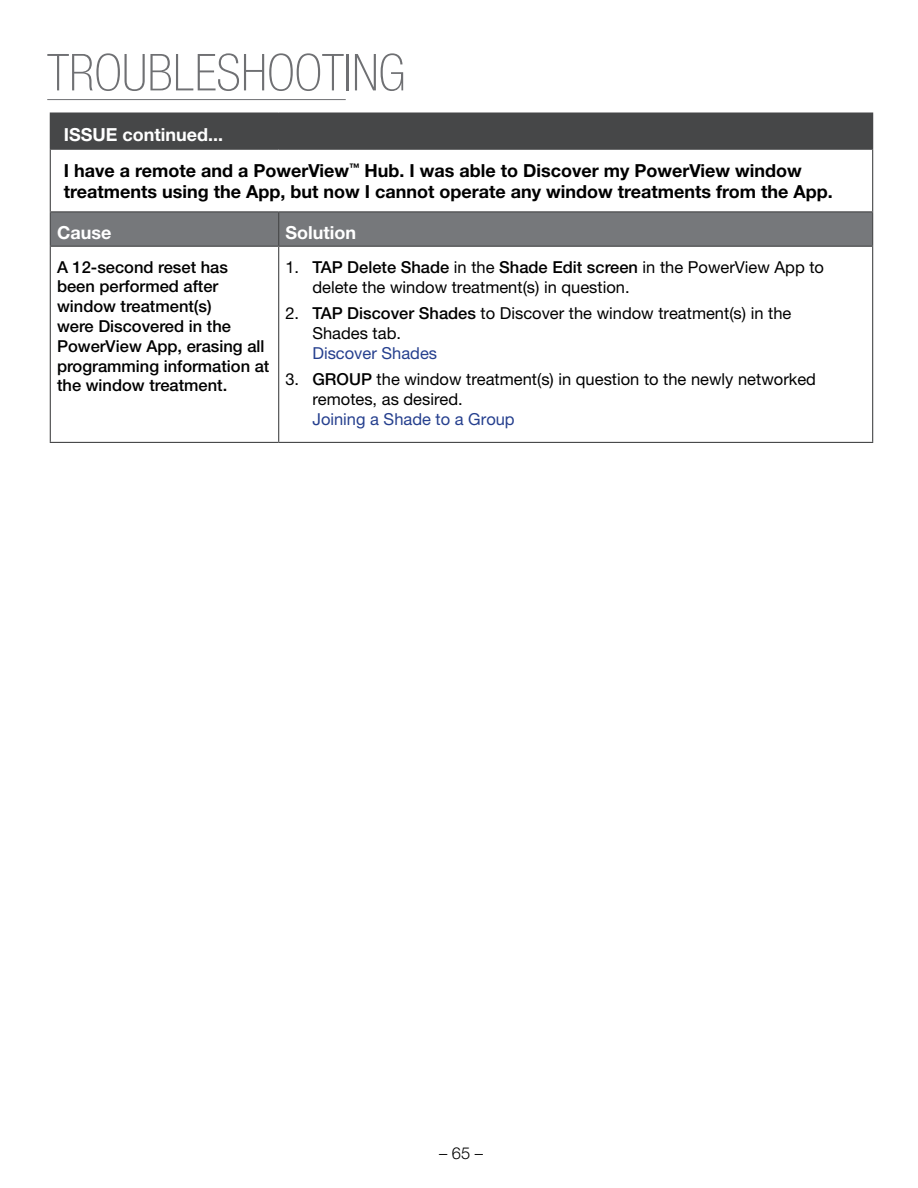
<style>
.page{position:relative;width:918px;height:1188px;background:#fff}
.page>*{position:absolute;margin:0;border:0;box-sizing:border-box;transform-origin:0 0}
.Step-Title{font:100 condensed 51px "Helvetica Neue LT Std";color:#6f7073}
.Issue{font:700 18px/21.6px "Helvetica Neue";color:#000}
.t1{font:700 18px "Helvetica Neue";color:#fff}
.Solutions{font:16.5px/19.8px "Helvetica Neue";color:#000}
.Cause{font:500 16.5px/19.8px "Helvetica Neue";color:#000}
.Link_look{font:16.5px "Helvetica Neue";color:#253f8e}
.t2{font:300 16.5px "Helvetica Neue LT Std";color:#000}
.s1{font-weight:500}
</style>
<div class="page">
<div style="left:50px;top:113px;width:823px;height:36px;background:#464748"></div>
<div style="left:51px;top:212px;width:821px;height:34px;background:#76787b"></div>
<hr style="left:50px;top:112px;width:229px;height:2px;background:#464748">
<hr style="left:279px;top:112px;width:594px;height:2px;background:#464748">
<hr style="left:50px;top:149px;width:229px;height:1px;background:#464748">
<hr style="left:50px;top:150px;width:1px;height:61px;background:#464748">
<hr style="left:279px;top:149px;width:594px;height:1px;background:#464748">
<hr style="left:872px;top:150px;width:1px;height:61px;background:#464748">
<hr style="left:50px;top:211px;width:229px;height:1px;background:#464748">
<hr style="left:50px;top:212px;width:1px;height:34px;background:#464748">
<hr style="left:279px;top:211px;width:594px;height:1px;background:#464748">
<hr style="left:278px;top:212px;width:1px;height:34px;background:#464748">
<hr style="left:872px;top:212px;width:1px;height:34px;background:#464748">
<hr style="left:50px;top:246px;width:229px;height:1px;background:#464748">
<hr style="left:50px;top:247px;width:1px;height:195px;background:#464748">
<hr style="left:279px;top:246px;width:594px;height:1px;background:#464748">
<hr style="left:278px;top:247px;width:1px;height:195px;background:#464748">
<hr style="left:872px;top:247px;width:1px;height:195px;background:#464748">
<hr style="left:50px;top:442px;width:229px;height:1px;background:#464748">
<hr style="left:279px;top:442px;width:594px;height:1px;background:#464748">
<hr style="left:47px;top:99px;width:299px;height:1px;background:#6f7073">
<p class="Step-Title" style="left:47px;top:44px;width:359px">TROUBLESHOOTING</p>
<p class="t1" style="left:64px;top:123px;width:161px">ISSUE continued...</p>
<p class="Issue" style="left:64px;top:159px;width:770px">I have a remote and a PowerView<sup>™</sup> Hub. I was able to Discover my PowerView window treatments using the App, but now I cannot operate any window treatments from the App.</p>
<p class="t1" style="left:57px;top:222px;width:56px">Cause</p>
<p class="t1" style="left:285px;top:222px;width:72px">Solution</p>
<p class="Cause" style="left:57px;top:257px;width:214px">A 12-second reset has been performed after window treatment(s)<br>were Discovered in the<br>PowerView App, erasing all programming information at the window treatment.</p>
<p class="Solutions" style="left:312px;top:257px;width:513px;text-indent:-27px">1. <span class="s1">TAP Delete Shade</span> in the <span class="s1">Shade Edit screen</span> in the PowerView App to delete the window treatment(s) in question.</p>
<p class="Solutions" style="left:312px;top:303px;width:480px;text-indent:-27px">2. <span class="s1">TAP Discover Shades</span> to Discover the window treatment(s) in the<br>Shades tab.</p>
<p class="Link_look" style="left:312px;top:343px;width:126px">Discover Shades</p>
<p class="Solutions" style="left:312px;top:369px;width:505px;text-indent:-27px">3. <span class="s1">GROUP</span> the window treatment(s) in question to the newly networked remotes, as desired.</p>
<p class="Link_look" style="left:312px;top:409px;width:204px">Joining a Shade to a Group</p>
<p class="t2" style="left:439px;top:1143px;width:46px">– 65 –</p>
</div>
